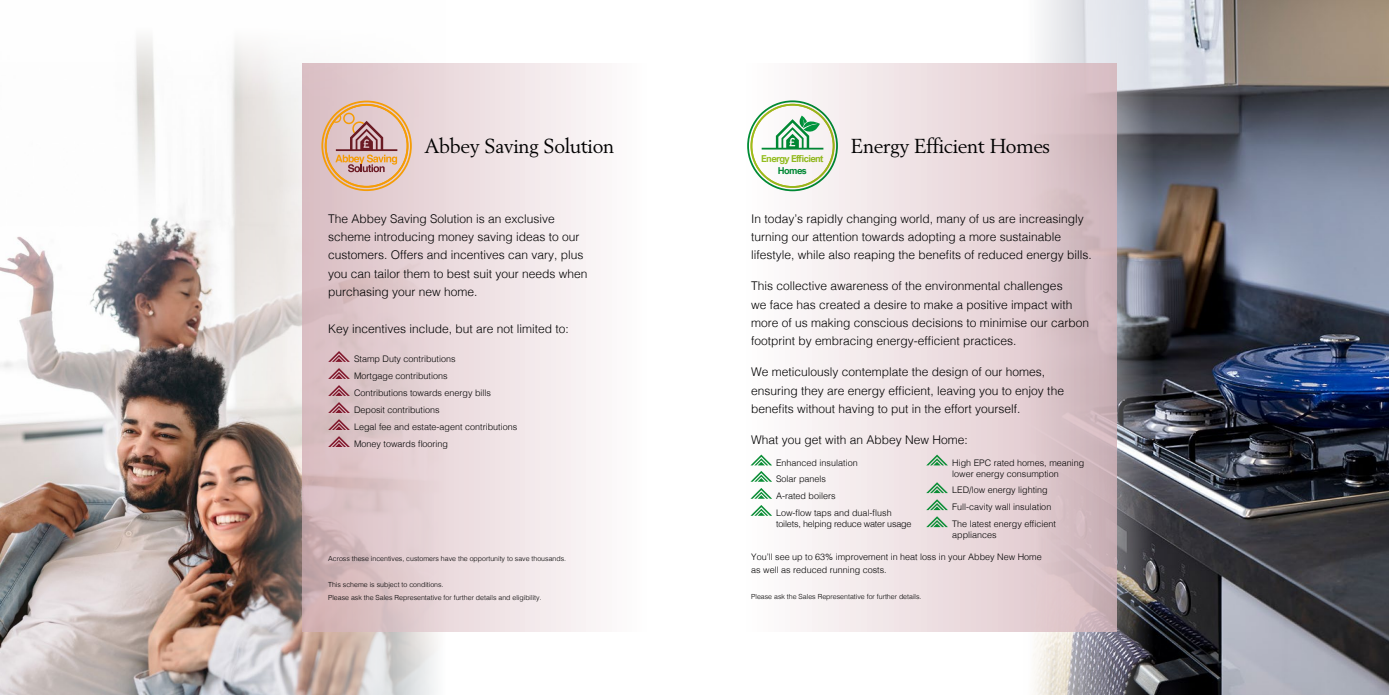
<style>
.page{position:relative;width:1389px;height:695px;background:#fff}
.page>*{position:absolute;margin:0;border:0;box-sizing:border-box;transform-origin:0 0}
.t1{font:20px "Berling";letter-spacing:-.02em;color:#000}
.t2{font:300 12px/18.4px "Helvetica";color:#000}
.t3{font:700 9.5px "Arial Nova";letter-spacing:-.065em;color:#95c11f}
.t4{font:700 9.5px "Arial Nova";letter-spacing:-.065em;color:#008d36}
.t5{font:300 9px/17px "Helvetica";color:#000}
.t6{font:300 9px "Helvetica";letter-spacing:-.02em;color:#000}
.t7{font:300 7px/13px "Helvetica";color:#000}
</style>
<div class="page">
<img style="left:0;top:38px;width:220px;height:656px">
<svg style="left:220px;top:42px;width:249px;height:652px"></svg>
<img style="left:1023px;top:0;width:366px;height:694px">
<div style="left:694px;top:63px;width:423px;height:568px;background:linear-gradient(to right,#fff,#d4b9bf)"></div>
<svg style="left:747px;top:100px;width:91px;height:91px"></svg>
<div style="left:302px;top:63px;width:392px;height:568px;background:linear-gradient(to right,#d7babe,#fff)"></div>
<svg style="left:321px;top:101px;width:91px;height:90px;background:#dab49f"></svg>
<svg style="left:328px;top:351px;width:22px;height:11px"></svg>
<svg style="left:328px;top:436px;width:22px;height:11px"></svg>
<svg style="left:328px;top:419px;width:22px;height:11px"></svg>
<svg style="left:328px;top:402px;width:22px;height:11px"></svg>
<svg style="left:328px;top:385px;width:22px;height:11px"></svg>
<svg style="left:328px;top:368px;width:22px;height:11px"></svg>
<svg style="left:750px;top:454px;width:22px;height:11px"></svg>
<svg style="left:750px;top:471px;width:22px;height:10px"></svg>
<svg style="left:750px;top:488px;width:22px;height:10px"></svg>
<svg style="left:750px;top:505px;width:22px;height:10px"></svg>
<svg style="left:926px;top:482px;width:22px;height:11px"></svg>
<svg style="left:926px;top:454px;width:22px;height:11px"></svg>
<svg style="left:926px;top:499px;width:22px;height:11px"></svg>
<svg style="left:926px;top:516px;width:22px;height:11px"></svg>
<h1 class="t1" style="left:424px;top:134px;width:191px">Abbey Saving Solution</h1>
<p class="t2" style="left:328px;top:208px;width:261px">The Abbey Saving Solution is an exclusive scheme introducing money saving ideas to our customers. Offers and incentives can vary, plus you can tailor them to best suit your needs when purchasing your new home.</p>
<p class="t2" style="left:328px;top:318px;width:242px">Key incentives include, but are not limited to:</p>
<p class="t5" style="left:354px;top:349px;width:165px">Stamp Duty contributions<br>Mortgage contributions<br>Contributions towards energy bills<br>Deposit contributions<br>Legal fee and estate-agent contributions<br>Money towards flooring</p>
<p class="t7" style="left:328px;top:551px;width:240px">Across these incentives, customers have the opportunity to save thousands.</p>
<p class="t7" style="left:328px;top:577px;width:215px">This scheme is subject to conditions.<br>Please ask the Sales Representative for further details and eligibility.</p>
<p class="t3" style="left:761px;top:153px;width:64px">Energy Efficient</p>
<p class="t4" style="left:778px;top:164px;width:30px">Homes</p>
<h1 class="t1" style="left:851px;top:134px;width:200px">Energy Efficient Homes</h1>
<p class="t2" style="left:751px;top:208px;width:342px">In today’s rapidly changing world, many of us are increasingly turning our attention towards adopting a more sustainable lifestyle, while also reaping the benefits of reduced energy bills.</p>
<p class="t2" style="left:751px;top:276px;width:340px">This collective awareness of the environmental challenges<br>we face has created a desire to make a positive impact with more of us making conscious decisions to minimise our carbon footprint by embracing energy-efficient practices.</p>
<p class="t2" style="left:751px;top:362px;width:314px">We meticulously contemplate the design of our homes, ensuring they are energy efficient, leaving you to enjoy the benefits without having to put in the effort yourself.</p>
<p class="t2" style="left:751px;top:429px;width:218px">What you get with an Abbey New Home:</p>
<p class="t5" style="left:776px;top:453px;width:117px;line-height:16.7px">Enhanced insulation<br>Solar panels<br>A-rated boilers<br>Low-flow taps and dual-flush</p>
<p class="t6" style="left:776px;top:515px;width:137px">toilets, helping reduce water usage</p>
<p class="t5" style="left:952px;top:456px;width:134px;line-height:11px">High EPC rated homes, meaning lower energy consumption</p>
<p class="t5" style="left:952px;top:481px;width:105px;line-height:16.7px">LED/low energy lighting<br>Full-cavity wall insulation<br>The latest energy efficient</p>
<p class="t5" style="left:952px;top:525px;width:46px">appliances</p>
<p class="t5" style="left:751px;top:549px;width:292px;line-height:13px">You’ll see up to 63% improvement in heat loss in your Abbey New Home as well as reduced running costs.</p>
<p class="t7" style="left:751px;top:589px;width:172px">Please ask the Sales Representative for further details.</p>
</div>
